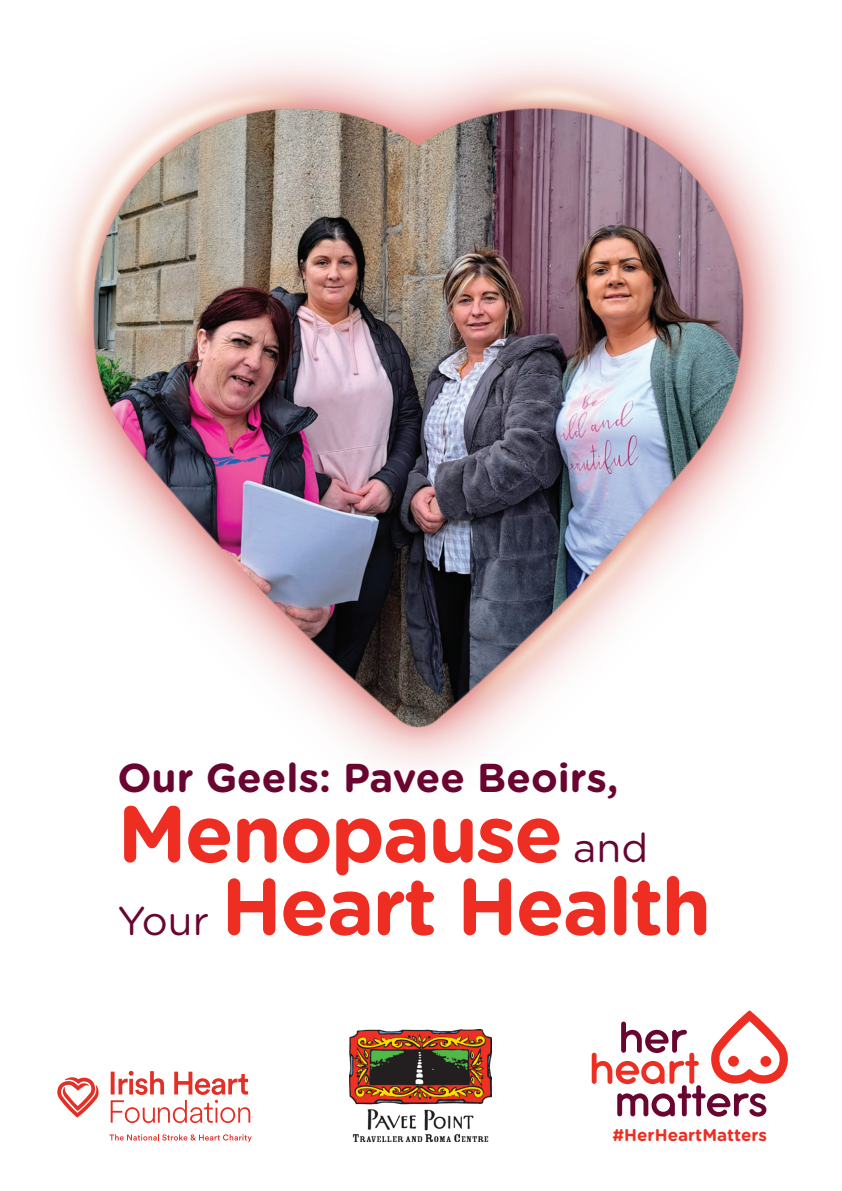
<style>
.page{position:relative;width:842px;height:1191px;background:#fff}
.page>*{position:absolute;margin:0;border:0;box-sizing:border-box;transform-origin:0 0}
.t1{font:700 80.2px/72.8px "Gotham Rounded";letter-spacing:-.025em;color:#ee2e22}
.t2{font:700 40.2px "Gotham Rounded";color:#690531}
.t3{font:700 17px "Gotham Rounded";color:#ee2e22}
.s1{font-weight:400;font-size:40.2px;color:#690531}
</style>
<div class="page">
<svg style="left:592px;top:1010px;width:196px;height:106px"></svg>
<svg style="left:109px;top:1134px;width:143px;height:8px"></svg>
<svg style="left:111px;top:1070px;width:139px;height:53px"></svg>
<svg style="left:57px;top:1077px;width:42px;height:40px"></svg>
<img style="left:47px;top:63px;width:744px;height:704px">
<img style="left:350px;top:1029px;width:141px;height:112px">
<p class="t2" style="left:117px;top:748px;width:503px">Our Geels: Pavee Beoirs,</p>
<p class="t1" style="left:117px;top:794px;width:595px">Menopause <span class="s1">and<br>Your</span> Heart Health</p>
<p class="t3" style="left:612px;top:1122px;width:156px">#HerHeartMatters</p>
</div>
